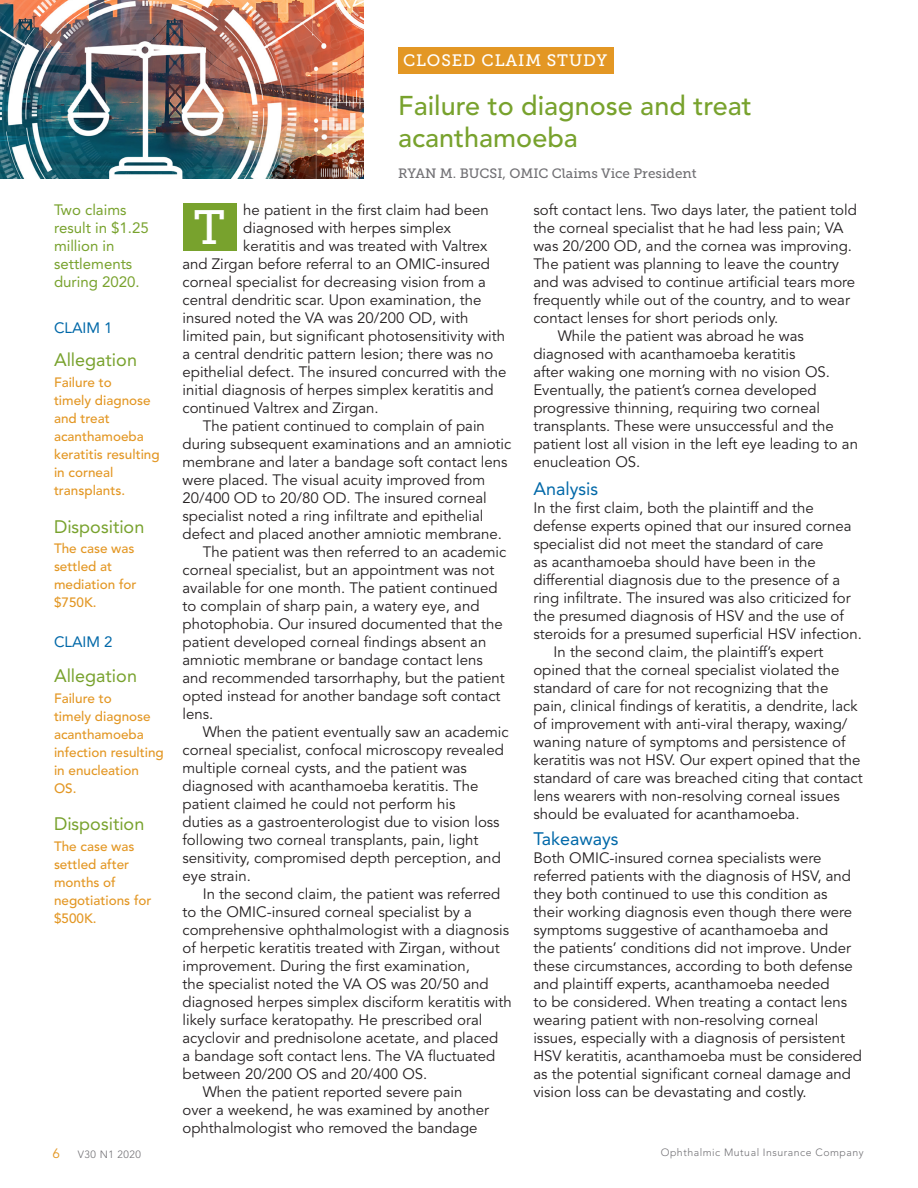
<style>
.page{position:relative;width:918px;height:1188px;background:#fff}
.page>*{position:absolute;margin:0;border:0;box-sizing:border-box;transform-origin:0 0}
.calendar_date{font:48px "Museo Slab 500";color:#fff}
.author{font:500 27px/31.5px "Avenir LT Std";color:#78a22d}
.Subhead{font:18px "Avenir LT Std";color:#78a22d}
.Subhead-2{font:18px "Avenir LT Std";color:#0068a8}
.column_head_green{font:16.5px "Museo Slab 500";letter-spacing:.05em;color:#fff}
.Subhead-3{font:15px/18px "Avenir LT Std";color:#231f20}
.main_text_no_indent{font:15px/18px "Avenir LT Std";color:#78a22d}
.main_text_no_indent-2{font:15px "Avenir LT Std";color:#0068a8}
.side_copy_orange{font:500 13.5px/18px "Avenir LT Std";color:#e39724}
.author-2{font:13.5px "Museo Slab 500";color:#717074}
.t1{font:13.5px "Avenir LT Std";color:#e39724}
.t2{font:300 10.5px "Avenir LT Std";letter-spacing:.05em;color:#717074}
</style>
<div class="page">
<div style="left:398px;top:47px;width:216px;height:27px;background:#e39724"></div>
<div style="left:183px;top:203px;width:54px;height:47px;background:#78a22d"></div>
<img style="left:0;top:0;width:363px;height:178px">
<p class="main_text_no_indent" style="left:54px;top:201px;width:96px">Two claims result in $1.25 million in settlements during 2020.</p>
<p class="main_text_no_indent-2" style="left:54px;top:319px;width:60px">CLAIM 1</p>
<p class="Subhead" style="left:54px;top:350px;width:85px">Allegation</p>
<p class="side_copy_orange" style="left:54px;top:374px;width:107px">Failure to<br>timely diagnose and treat acanthamoeba keratitis resulting in corneal transplants.</p>
<p class="Subhead" style="left:54px;top:516px;width:92px">Disposition</p>
<p class="side_copy_orange" style="left:54px;top:540px;width:84px">The case was settled at mediation for $750K.</p>
<p class="main_text_no_indent-2" style="left:54px;top:633px;width:60px">CLAIM 2</p>
<p class="Subhead" style="left:54px;top:666px;width:85px">Allegation</p>
<p class="side_copy_orange" style="left:54px;top:690px;width:111px">Failure to<br>timely diagnose acanthamoeba infection resulting in enucleation<br>OS.</p>
<p class="Subhead" style="left:54px;top:814px;width:92px">Disposition</p>
<p class="side_copy_orange" style="left:54px;top:838px;width:99px">The case was settled after months of negotiations for $500K.</p>
<p class="column_head_green" style="left:403px;top:51px;width:206px">CLOSED CLAIM STUDY</p>
<p class="author" style="left:398px;top:91px;width:355px">Failure to diagnose and treat acanthamoeba</p>
<p class="author-2" style="left:398px;top:166px;width:300px">RYAN M. BUCSI, OMIC Claims Vice President</p>
<p class="Subhead-3" style="left:243px;top:201px;width:247px">he patient in the first claim had been</p>
<p class="Subhead-3" style="left:243px;top:219px;width:209px">diagnosed with herpes simplex</p>
<p class="Subhead-3" style="left:243px;top:237px;width:246px">keratitis and was treated with Valtrex</p>
<p class="Subhead-3" style="left:183px;top:255px;width:309px">and Zirgan before referral to an OMIC-insured</p>
<p class="Subhead-3" style="left:183px;top:273px;width:305px">corneal specialist for decreasing vision from a</p>
<p class="Subhead-3" style="left:183px;top:291px;width:300px">central dendritic scar. Upon examination, the</p>
<p class="Subhead-3" style="left:183px;top:309px;width:287px">insured noted the VA was 20/200 OD, with</p>
<p class="Subhead-3" style="left:183px;top:327px;width:324px">limited pain, but significant photosensitivity with</p>
<p class="Subhead-3" style="left:183px;top:345px;width:312px">a central dendritic pattern lesion; there was no</p>
<p class="Subhead-3" style="left:183px;top:363px;width:325px">epithelial defect. The insured concurred with the</p>
<p class="Subhead-3" style="left:183px;top:381px;width:313px">initial diagnosis of herpes simplex keratitis and</p>
<p class="Subhead-3" style="left:183px;top:399px;width:198px">continued Valtrex and Zirgan.</p>
<p class="Subhead-3" style="left:183px;top:417px;width:330px;text-indent:20px">The patient continued to complain of pain during subsequent examinations and an amniotic membrane and later a bandage soft contact lens were placed. The visual acuity improved from 20/400 OD to 20/80 OD. The insured corneal specialist noted a ring infiltrate and epithelial defect and placed another amniotic membrane.</p>
<p class="Subhead-3" style="left:183px;top:543px;width:325px;text-indent:20px">The patient was then referred to an academic corneal specialist, but an appointment was not available for one month. The patient continued to complain of sharp pain, a watery eye, and photophobia. Our insured documented that the patient developed corneal findings absent an amniotic membrane or bandage contact lens and recommended tarsorrhaphy, but the patient opted instead for another bandage soft contact lens.</p>
<p class="Subhead-3" style="left:183px;top:723px;width:328px;text-indent:20px">When the patient eventually saw an academic corneal specialist, confocal microscopy revealed multiple corneal cysts, and the patient was diagnosed with acanthamoeba keratitis. The patient claimed he could not perform his<br>duties as a gastroenterologist due to vision loss following two corneal transplants, pain, light sensitivity, compromised depth perception, and eye strain.</p>
<p class="Subhead-3" style="left:183px;top:885px;width:331px;text-indent:20px">In the second claim, the patient was referred to the OMIC-insured corneal specialist by a comprehensive ophthalmologist with a diagnosis of herpetic keratitis treated with Zirgan, without improvement. During the first examination,<br>the specialist noted the VA OS was 20/50 and diagnosed herpes simplex disciform keratitis with likely surface keratopathy. He prescribed oral acyclovir and prednisolone acetate, and placed<br>a bandage soft contact lens. The VA fluctuated between 20/200 OS and 20/400 OS.</p>
<p class="Subhead-3" style="left:183px;top:1083px;width:308px;text-indent:20px">When the patient reported severe pain over a weekend, he was examined by another ophthalmologist who removed the bandage</p>
<p class="Subhead-3" style="left:533px;top:201px;width:325px">soft contact lens. Two days later, the patient told the corneal specialist that he had less pain; VA was 20/200 OD, and the cornea was improving.<br>The patient was planning to leave the country and was advised to continue artificial tears more frequently while out of the country, and to wear contact lenses for short periods only.</p>
<p class="Subhead-3" style="left:533px;top:327px;width:326px;text-indent:24px">While the patient was abroad he was diagnosed with acanthamoeba keratitis<br>after waking one morning with no vision OS.<br>Eventually, the patient’s cornea developed progressive thinning, requiring two corneal transplants. These were unsuccessful and the patient lost all vision in the left eye leading to an enucleation OS.</p>
<p class="Subhead-2" style="left:533px;top:478px;width:66px">Analysis</p>
<p class="Subhead-3" style="left:533px;top:499px;width:330px">In the first claim, both the plaintiff and the defense experts opined that our insured cornea specialist did not meet the standard of care<br>as acanthamoeba should have been in the differential diagnosis due to the presence of a ring infiltrate. The insured was also criticized for the presumed diagnosis of HSV and the use of steroids for a presumed superficial HSV infection.</p>
<p class="Subhead-3" style="left:533px;top:643px;width:331px;text-indent:20px">In the second claim, the plaintiff’s expert opined that the corneal specialist violated the standard of care for not recognizing that the pain, clinical findings of keratitis, a dendrite, lack of improvement with anti-viral therapy, waxing/ waning nature of symptoms and persistence of keratitis was not HSV. Our expert opined that the standard of care was breached citing that contact lens wearers with non-resolving corneal issues should be evaluated for acanthamoeba.</p>
<p class="Subhead-2" style="left:533px;top:828px;width:87px">Takeaways</p>
<p class="Subhead-3" style="left:533px;top:849px;width:330px">Both OMIC-insured cornea specialists were referred patients with the diagnosis of HSV, and they both continued to use this condition as<br>their working diagnosis even though there were symptoms suggestive of acanthamoeba and<br>the patients’ conditions did not improve. Under these circumstances, according to both defense and plaintiff experts, acanthamoeba needed<br>to be considered. When treating a contact lens wearing patient with non-resolving corneal issues, especially with a diagnosis of persistent HSV keratitis, acanthamoeba must be considered as the potential significant corneal damage and vision loss can be devastating and costly.</p>
<p class="calendar_date" style="left:194px;top:201px;width:33px">T</p>
<p class="t1" style="left:52px;top:1146px;width:9px">6</p>
<p class="t2" style="left:78px;top:1149px;width:65px">V30 N1 2020</p>
<p class="t2" style="left:661px;top:1146px;width:205px">Ophthalmic Mutual Insurance Company</p>
</div>
